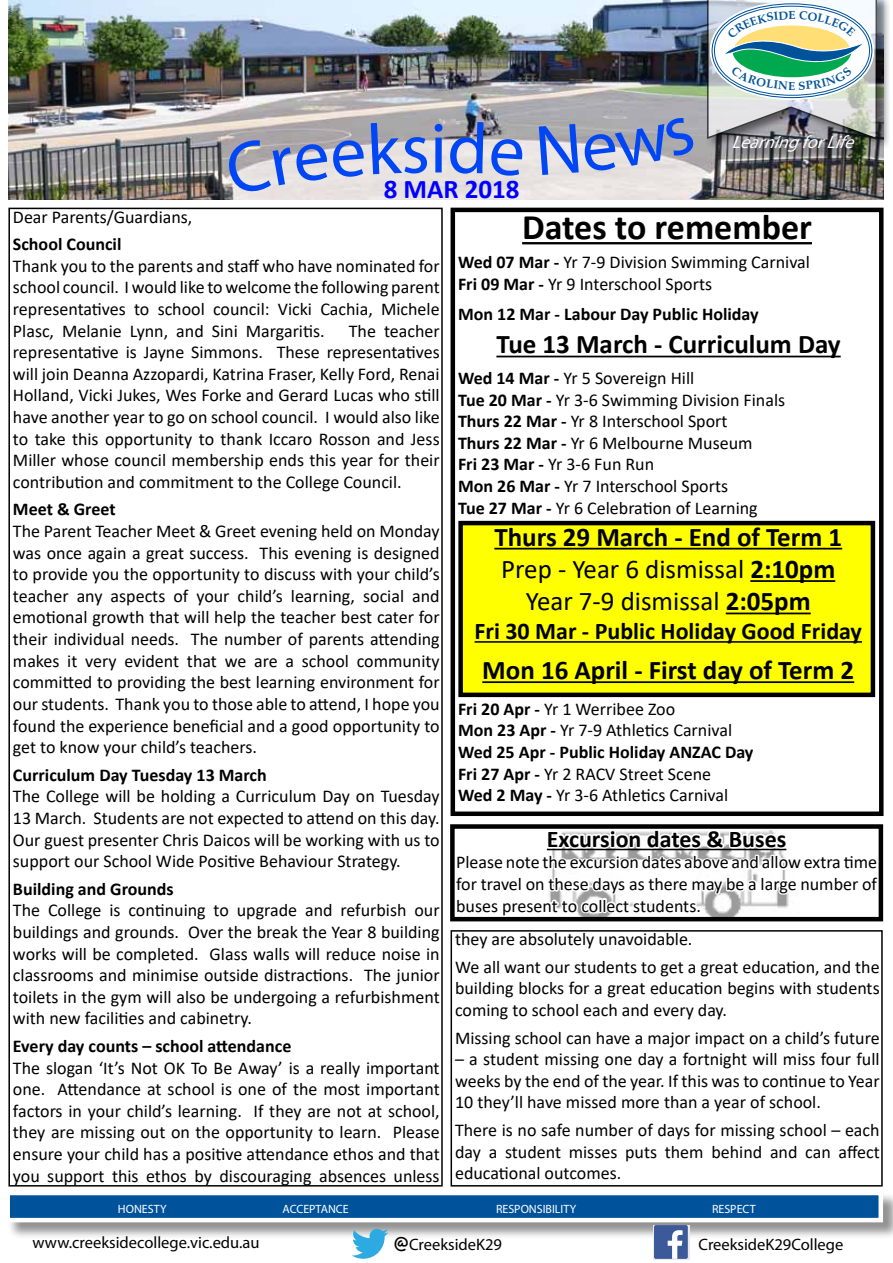
<style>
.page{position:relative;width:893px;height:1263px;background:#fff}
.page>*{position:absolute;margin:0;border:0;box-sizing:border-box;transform-origin:0 0}
.t1{font:72px "Myriad Pro";color:#0046f4}
.t2{font:700 36px "Calibri";color:#000}
.t3{font:700 27px/32.4px "Calibri";color:#000;text-align:center}
.t4{font:700 27px "Calibri";color:#00f}
.t5{font:700 24px "Calibri";color:#000}
.t6{font:18px/21.6px "Calibri";color:#000;text-align:justify}
.t7{font:700 18px "Calibri";color:#000}
.t8{font:italic 18px "Myriad Pro";color:#fcfcfc}
.t9{font:16.5px "Myriad Pro";color:#000}
.t10{font:12px "Myriad Pro";color:#fff}
.t11{font:700 11.7px "Palatino";color:#00539b}
.s1{font-weight:700}
.s2{font-weight:400}
.s3{font-family:"Comic Sans MS"}
</style>
<div class="page">
<img style="left:8px;top:0;width:875px;height:199px">
<div style="left:706px;top:0;width:186px;height:152px;background:#000;opacity:.77"></div>
<div style="left:732px;top:134px;width:136px;height:32px;background:#000;opacity:.75"></div>
<div style="left:7px;top:1192px;width:886px;height:48px;background:#000;opacity:.43"></div>
<div style="left:8px;top:1193px;width:873px;height:27px;background:#00539b"></div>
<div style="left:5px;top:1191px;width:878px;height:31px;border:4px solid #fff"></div>
<svg style="left:352px;top:1229px;width:36px;height:30px"></svg>
<div style="left:653px;top:1225px;width:37px;height:35px;background:#e9eaec"></div>
<div style="left:654px;top:1225px;width:34px;height:34px;background:#3c5a99;border-radius:2px"></div>
<svg style="left:668px;top:1230px;width:15px;height:29px"></svg>
<hr style="left:522px;top:242px;width:290px;height:2px;background:#000">
<hr style="left:496px;top:356px;width:345px;height:1px;background:#000">
<div style="left:451px;top:208px;width:432px;height:608px;border:4px solid #000"></div>
<svg style="left:546px;top:830px;width:243px;height:86px"></svg>
<div style="left:450px;top:824px;width:433px;height:97px;border:4px solid #000"></div>
<div style="left:451px;top:930px;width:432px;height:256px;border:2px solid #000"></div>
<div style="left:461px;top:523px;width:412px;height:172px;background:#ff0"></div>
<hr style="left:494px;top:548px;width:348px;height:1px;background:#000">
<hr style="left:750px;top:580px;width:85px;height:2px;background:#000">
<hr style="left:726px;top:612px;width:85px;height:2px;background:#000">
<hr style="left:475px;top:641px;width:387px;height:2px;background:#000">
<hr style="left:482px;top:681px;width:372px;height:2px;background:#000">
<div style="left:458px;top:521px;width:417px;height:176px;border:4px solid #000"></div>
<svg style="left:224px;top:139px;width:141px;height:57px;background:#d4cfcd"></svg>
<svg style="left:371px;top:122px;width:56px;height:52px;background:#d0ccca"></svg>
<svg style="left:450px;top:121px;width:34px;height:53px;background:#c8c4c4"></svg>
<svg style="left:490px;top:138px;width:33px;height:38px"></svg>
<svg style="left:539px;top:116px;width:157px;height:59px;background:#c6c3c3"></svg>
<svg style="left:705px;top:0;width:173px;height:141px"></svg>
<h1 class="t1" style="left:430px;top:104px;width:18px">i</h1>
<h3 class="t4" style="left:384px;top:170px;width:137px">8 MAR 2018</h3>
<p class="t11" style="left:789px;top:5px;width:9px">E</p>
<p class="t8" style="left:731px;top:131px;width:131px">LearningforLife</p>
<p class="t6" style="left:13px;top:205px;width:181px">Dear Parents/Guardians,</p>
<p class="t7" style="left:13px;top:232px;width:110px">School Council</p>
<p class="t6" style="left:13px;top:255px;width:428px">Thank you to the parents and staff who have nominated for school council. I would like to welcome the following parent representatives to school council: Vicki Cachia, Michele Plasc, Melanie Lynn, and Sini Margaritis.</p>
<p class="t6" style="left:13px;top:319px;width:428px;text-indent:336px">The teacher representative is Jayne Simmons. These representatives will join Deanna Azzopardi, Katrina Fraser, Kelly Ford, Renai Holland, Vicki Jukes, Wes Forke and Gerard Lucas who still have another year to go on school council. I would also like to take this opportunity to thank Iccaro Rosson and Jess Miller whose council membership ends this year for their contribution and commitment to the College Council.</p>
<p class="t7" style="left:13px;top:497px;width:104px">Meet &amp; Greet</p>
<p class="t6" style="left:13px;top:520px;width:428px">The Parent Teacher Meet &amp; Greet evening held on Monday was once again a great success. This evening is designed to provide you the opportunity to discuss with your child’s teacher any aspects of your child’s learning, social and emotional growth that will help the teacher best cater for their individual needs. The number of parents attending makes it very evident that we are a school community committed to providing the best learning environment for our students. Thank you to those able to attend, I hope you found the experience beneficial and a good opportunity to get to know your child’s teachers.</p>
<p class="t7" style="left:13px;top:762px;width:255px">Curriculum Day Tuesday 13 March</p>
<p class="t6" style="left:13px;top:785px;width:428px">The College will be holding a Curriculum Day on Tuesday 13 March. Students are not expected to attend on this day.<br>Our guest presenter Chris Daicos will be working with us to support our School Wide Positive Behaviour Strategy.</p>
<p class="t7" style="left:13px;top:876px;width:162px">Building and Grounds</p>
<p class="t6" style="left:13px;top:899px;width:428px">The College is continuing to upgrade and refurbish our buildings and grounds. Over the break the Year 8 building works will be completed. Glass walls will reduce noise in classrooms and minimise outside distractions. The junior toilets in the gym will also be undergoing a refurbishment with new facilities and cabinetry.</p>
<p class="t7" style="left:13px;top:1033px;width:280px">Every day counts – school attendance</p>
<p class="t6" style="left:13px;top:1056px;width:428px">The slogan ‘It’s Not OK To Be Away’ is a really important one. Attendance at school is one of the most important factors in your child’s learning. If they are not at school, they are missing out on the opportunity to learn. Please ensure your child has a positive attendance ethos and that you support this ethos by discouraging absences unless</p>
<h2 class="t2" style="left:522px;top:202px;width:291px">Dates to remember</h2>
<p class="t6" style="left:458px;top:251px;width:353px"><span class="s1">Wed 07 Mar -</span> Yr 7-9 Division Swimming Carnival<br><span class="s1">Fri 09 Mar -</span> Yr 9 Interschool Sports</p>
<p class="t7" style="left:458px;top:301px;width:302px">Mon 12 Mar - Labour Day Public Holiday</p>
<h3 class="t3" style="left:496px;top:328px;width:346px">Tue 13 March - Curriculum Day</h3>
<p class="t6" style="left:458px;top:367px;width:329px;text-align:left"><span class="s1">Wed 14 Mar -</span> Yr 5 Sovereign Hill<br><span class="s1">Tue 20 Mar -</span> Yr 3-6 Swimming Division Finals <span class="s1">Thurs 22 Mar -</span> Yr 8 Interschool Sport<br><span class="s1">Thurs 22 Mar -</span> Yr 6 Melbourne Museum<br><span class="s1">Fri 23 Mar -</span> Yr 3-6 Fun Run<br><span class="s1">Mon 26 Mar -</span> Yr 7 Interschool Sports<br><span class="s1">Tue 27 Mar -</span> Yr 6 Celebration of Learning</p>
<h3 class="t3" style="left:494px;top:520px;width:349px">Thurs 29 March - End of Term 1<br><span class="s2">Prep - Year 6 dismissal</span> 2:10pm<br><span class="s2">Year 7-9 dismissal</span> 2:05pm</h3>
<h3 class="t5" style="left:475px;top:614px;width:389px">Fri 30 Mar - Public Holiday Good Friday</h3>
<h3 class="t3" style="left:482px;top:654px;width:373px">Mon 16 April - First day of Term 2</h3>
<p class="t6" style="left:458px;top:697px;width:297px;text-align:left"><span class="s1">Fri 20 Apr -</span> Yr 1 Werribee Zoo<br><span class="s1">Mon 23 Apr -</span> Yr 7-9 Athletics Carnival <span class="s1">Wed 25 Apr - Public Holiday ANZAC Day Fri 27 Apr -</span> Yr 2 RACV Street Scene<br><span class="s1">Wed 2 May -</span> Yr 3-6 Athletics Carnival</p>
<h3 class="t5" style="left:547px;top:822px;width:241px">Excursion dates &amp; Buses</h3>
<p class="t6" style="left:456px;top:851px;width:422px">Please note the excursion dates above and allow extra time for travel on these days as there may be a large number of buses present to collect students.</p>
<p class="t6" style="left:455px;top:925px;width:426px;line-height:27.6px">they are absolutely unavoidable.<br>We all want our students to get a great education, and the</p>
<p class="t6" style="left:455px;top:977px;width:426px">building blocks for a great education begins with students coming to school each and every day.</p>
<p class="t6" style="left:455px;top:1026px;width:426px">Missing school can have a major impact on a child’s future</p>
<p class="t6" style="left:455px;top:1048px;width:426px">– a student missing one day a fortnight will miss four full weeks by the end of the year. If this was to continue to Year 10 they’ll have missed more than a year of school.</p>
<p class="t6" style="left:455px;top:1119px;width:426px">There is no safe number of days for missing school – each day a student misses puts them behind and can affect educational outcomes.</p>
<p class="t10" style="left:118px;top:1201px;width:50px">HONESTY</p>
<p class="t10" style="left:283px;top:1201px;width:68px">ACCEPTANCE</p>
<p class="t10" style="left:496px;top:1201px;width:82px">RESPONSIBILITY</p>
<p class="t10" style="left:712px;top:1201px;width:45px">RESPECT</p>
<p class="t9" style="left:33px;top:1233px;width:229px">www.creeksidecollege.vic.edu.au</p>
<p class="t9" style="left:394px;top:1234px;width:110px"><span class="s3">@</span>CreeksideK29</p>
<p class="t9" style="left:698px;top:1234px;width:146px">CreeksideK29College</p>
</div>
